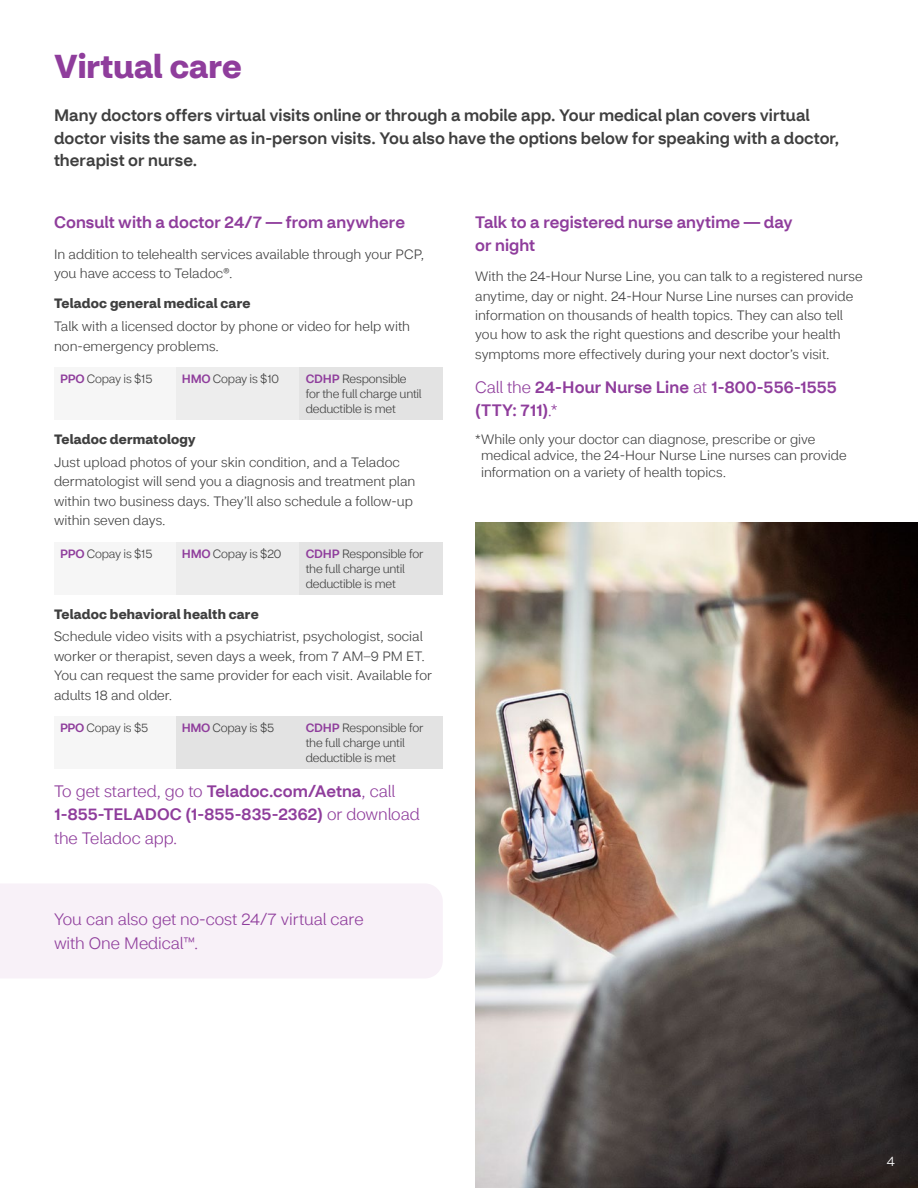
<style>
.page{position:relative;width:918px;height:1188px;background:#fff}
.page>*{position:absolute;margin:0;border:0;box-sizing:border-box;transform-origin:0 0}
.t1{font:700 33px "CVS Health Sans";color:#8f3d9c}
.t2{font:500 16.5px/22.5px "CVS Health Sans";letter-spacing:.005em;color:#3f3f3f}
.t3{font:300 16.5px/23.2px "CVS Health Sans";letter-spacing:-.005em;color:#8f3d9c}
.t4{font:500 16.5px/22.5px "CVS Health Sans";letter-spacing:.005em;color:#8f3d9c}
.t5{font:300 13.5px/19.5px "CVS Health Sans";color:#3f3f3f}
.t6{font:700 13.5px "CVS Health Sans";letter-spacing:.01em;color:#3f3f3f}
.t7{font:300 13.5px "CVS Health Sans";color:#fff}
.t8{font:300 12px/15px "CVS Health Sans";letter-spacing:-.02em;color:#3f3f3f}
.s1{font-weight:500;color:#8f3d9c}
.s2{font-weight:500}
.s3{font-weight:300}
</style>
<div class="page">
<div style="left:54px;top:367px;width:122px;height:53px;background:#f6f6f6"></div>
<div style="left:54px;top:542px;width:122px;height:52px;background:#f6f6f6"></div>
<div style="left:54px;top:717px;width:122px;height:52px;background:#f6f6f6"></div>
<div style="left:176px;top:717px;width:124px;height:52px;background:#e3e3e3"></div>
<div style="left:300px;top:717px;width:143px;height:52px;background:#e3e3e3"></div>
<div style="left:176px;top:367px;width:124px;height:53px;background:#ededed"></div>
<div style="left:300px;top:367px;width:143px;height:53px;background:#e3e3e3"></div>
<div style="left:176px;top:542px;width:124px;height:52px;background:#ededed"></div>
<div style="left:300px;top:542px;width:143px;height:52px;background:#e3e3e3"></div>
<div style="left:0;top:884px;width:443px;height:94px;background:#f8f1f8"></div>
<img style="left:475px;top:523px;width:443px;height:665px">
<h2 class="t1" style="left:54px;top:46px;width:189px">Virtual care</h2>
<p class="t2" style="left:54px;top:104px;width:787px">Many doctors offers virtual visits online or through a mobile app. Your medical plan covers virtual doctor visits the same as in-person visits. You also have the options below for speaking with a doctor, therapist or nurse.</p>
<h3 class="t4" style="left:54px;top:211px;width:353px">Consult with a doctor 24/7 — from anywhere</h3>
<p class="t5" style="left:54px;top:244px;width:372px">In addition to telehealth services available through your PCP, you have access to Teladoc®.</p>
<h4 class="t6" style="left:54px;top:295px;width:198px">Teladoc general medical care</h4>
<p class="t5" style="left:54px;top:317px;width:358px">Talk with a licensed doctor by phone or video for help with non-emergency problems.</p>
<p class="t8" style="left:60px;top:371px;width:94px"><span class="s1">PPO</span> Copay is $15</p>
<p class="t8" style="left:182px;top:371px;width:99px"><span class="s1">HMO</span> Copay is $10</p>
<p class="t8" style="left:306px;top:371px;width:118px"><span class="s1">CDHP</span> Responsible for the full charge until deductible is met</p>
<h4 class="t6" style="left:54px;top:431px;width:143px">Teladoc dermatology</h4>
<p class="t5" style="left:54px;top:452px;width:363px">Just upload photos of your skin condition, and a Teladoc dermatologist will send you a diagnosis and treatment plan within two business days. They’ll also schedule a follow-up within seven days.</p>
<p class="t8" style="left:60px;top:546px;width:94px"><span class="s1">PPO</span> Copay is $15</p>
<p class="t8" style="left:182px;top:546px;width:101px"><span class="s1">HMO</span> Copay is $20</p>
<p class="t8" style="left:306px;top:546px;width:119px"><span class="s1">CDHP</span> Responsible for the full charge until deductible is met</p>
<h4 class="t6" style="left:54px;top:605px;width:206px">Teladoc behavioral health care</h4>
<p class="t5" style="left:54px;top:627px;width:380px">Schedule video visits with a psychiatrist, psychologist, social worker or therapist, seven days a week, from 7 AM–9 PM ET.<br>You can request the same provider for each visit. Available for adults 18 and older.</p>
<p class="t8" style="left:60px;top:721px;width:90px"><span class="s1">PPO</span> Copay is $5</p>
<p class="t8" style="left:182px;top:721px;width:94px"><span class="s1">HMO</span> Copay is $5</p>
<p class="t8" style="left:306px;top:721px;width:119px"><span class="s1">CDHP</span> Responsible for the full charge until deductible is met</p>
<p class="t3" style="left:54px;top:780px;width:367px">To get started, go to <span class="s2">Teladoc.com/Aetna</span>, call<br><span class="s2">1-855-TELADOC (1-855-835-2362)</span> or download the Teladoc app.</p>
<p class="t3" style="left:54px;top:908px;width:311px">You can also get no-cost 24/7 virtual care with One Medical™.</p>
<h3 class="t4" style="left:475px;top:211px;width:319px">Talk to a registered nurse anytime — day or night</h3>
<p class="t5" style="left:475px;top:267px;width:389px">With the 24-Hour Nurse Line, you can talk to a registered nurse anytime, day or night. 24-Hour Nurse Line nurses can provide information on thousands of health topics. They can also tell you how to ask the right questions and describe your health symptoms more effectively during your next doctor’s visit.</p>
<h3 class="t4" style="left:475px;top:376px;width:363px;line-height:23.2px"><span class="s3">Call the</span> 24-Hour Nurse Line <span class="s3">at</span> 1-800-556-1555 (TTY: 711)<span class="s3">.*</span></h3>
<p class="t5" style="left:481px;top:431px;width:367px;line-height:16.5px;text-indent:-6px">*While only your doctor can diagnose, prescribe or give medical advice, the 24-Hour Nurse Line nurses can provide information on a variety of health topics.</p>
<p class="t7" style="left:887px;top:1153px;width:10px">4</p>
</div>
